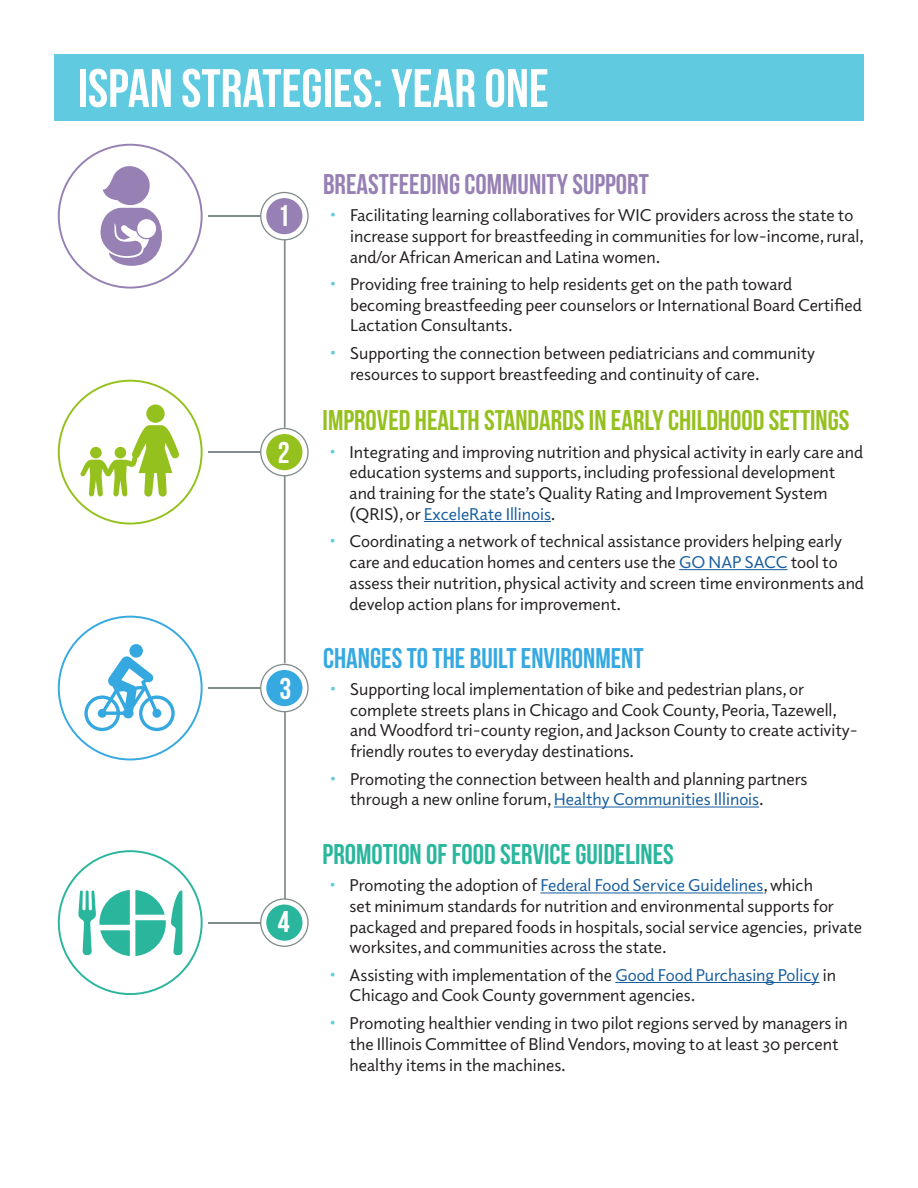
<style>
.page{position:relative;width:918px;height:1188px;background:#fff}
.page>*{position:absolute;margin:0;border:0;box-sizing:border-box;transform-origin:0 0}
.t1{font:54px "Bebas Neue";color:#fff}
.t2{font:30px "Bebas Neue";color:#fff}
.t3{font:28.5px "Bebas Neue";color:#95c11f}
.t4{font:28.5px "Bebas Neue";color:#2ab69d}
.t5{font:28.5px "Bebas Neue";color:#9781b4}
.t6{font:28.5px "Bebas Neue";color:#36a9e1}
.t7{font:17.25px/20.7px "Elido";color:#231f20}
.s1{color:#63cae1}
.s2{color:#175d9e}
</style>
<div class="page">
<div style="left:54px;top:54px;width:810px;height:66px;background:#60cae1"></div>
<hr style="left:284px;top:476px;width:2px;height:187px;background:#828d8c">
<svg style="left:260px;top:898px;width:49px;height:49px"></svg>
<hr style="left:208px;top:922px;width:53px;height:1px;background:#828c8c">
<div style="left:266px;top:905px;width:36px;height:36px;background:#2ab69d;border-radius:50%"></div>
<svg style="left:260px;top:664px;width:49px;height:48px"></svg>
<hr style="left:208px;top:687px;width:53px;height:2px;background:#828c8c">
<svg style="left:260px;top:428px;width:49px;height:48px"></svg>
<hr style="left:208px;top:451px;width:53px;height:2px;background:#828c8c">
<svg style="left:260px;top:192px;width:49px;height:48px"></svg>
<hr style="left:208px;top:216px;width:53px;height:1px;background:#828c8c">
<hr style="left:284px;top:240px;width:2px;height:188px;background:#828d8c">
<hr style="left:284px;top:712px;width:2px;height:187px;background:#828d8c">
<hr style="left:540px;top:893px;width:223px;height:1px;background:#175d9e">
<hr style="left:615px;top:982px;width:205px;height:1px;background:#175d9e">
<hr style="left:554px;top:807px;width:205px;height:1px;background:#175d9e">
<hr style="left:424px;top:521px;width:127px;height:1px;background:#175d9e">
<hr style="left:679px;top:569px;width:109px;height:1px;background:#175d9e">
<svg style="left:58px;top:144px;width:145px;height:145px"></svg>
<svg style="left:58px;top:850px;width:145px;height:145px"></svg>
<svg style="left:58px;top:380px;width:145px;height:145px"></svg>
<svg style="left:58px;top:616px;width:145px;height:144px"></svg>
<p class="t1" style="left:78px;top:59px;width:473px">ISPAN STRATEGIES: YEAR ONE</p>
<p class="t2" style="left:278px;top:200px;width:13px">1</p>
<p class="t2" style="left:278px;top:436px;width:13px">2</p>
<p class="t2" style="left:279px;top:672px;width:13px">3</p>
<p class="t2" style="left:278px;top:905px;width:13px">4</p>
<p class="t5" style="left:323px;top:168px;width:327px">BREASTFEEDING COMMUNITY SUPPORT</p>
<p class="t7" style="left:350px;top:204px;width:515px;text-indent:-20px"><span class="s1">•</span> Facilitating learning collaboratives for WIC providers across the state to increase support for breastfeeding in communities for low-income, rural, and/or African American and Latina women.</p>
<p class="t7" style="left:350px;top:273px;width:513px;text-indent:-20px"><span class="s1">•</span> Providing free training to help residents get on the path toward becoming breastfeeding peer counselors or International Board Certified<br>Lactation Consultants.</p>
<p class="t7" style="left:350px;top:342px;width:467px;text-indent:-20px"><span class="s1">•</span> Supporting the connection between pediatricians and community resources to support breastfeeding and continuity of care.</p>
<p class="t3" style="left:323px;top:405px;width:528px">IMPROVED HEALTH STANDARDS IN EARLY CHILDHOOD SETTINGS</p>
<p class="t7" style="left:350px;top:441px;width:515px;text-indent:-20px"><span class="s1">•</span> Integrating and improving nutrition and physical activity in early care and education systems and supports, including professional development and training for the state’s Quality Rating and Improvement System (QRIS), or <span class="s2">ExceleRate Illinois</span>.</p>
<p class="t7" style="left:350px;top:530px;width:516px;text-indent:-20px"><span class="s1">•</span> Coordinating a network of technical assistance providers helping early care and education homes and centers use the <span class="s2">GO NAP SACC</span> tool to assess their nutrition, physical activity and screen time environments and develop action plans for improvement.</p>
<p class="t6" style="left:323px;top:642px;width:322px">CHANGES TO THE BUILT ENVIRONMENT</p>
<p class="t7" style="left:350px;top:678px;width:509px;text-indent:-20px"><span class="s1">•</span> Supporting local implementation of bike and pedestrian plans, or complete streets plans in Chicago and Cook County, Peoria, Tazewell, and Woodford tri-county region, and Jackson County to create activity&shy;friendly routes to everyday destinations.</p>
<p class="t7" style="left:350px;top:768px;width:459px;text-indent:-20px"><span class="s1">•</span> Promoting the connection between health and planning partners through a new online forum, <span class="s2">Healthy Communities Illinois</span>.</p>
<p class="t4" style="left:323px;top:838px;width:353px">PROMOTION OF FOOD SERVICE GUIDELINES</p>
<p class="t7" style="left:350px;top:874px;width:514px;text-indent:-20px"><span class="s1">•</span> Promoting the adoption of <span class="s2">Federal Food Service Guidelines</span>, which<br>set minimum standards for nutrition and environmental supports for packaged and prepared foods in hospitals, social service agencies, private worksites, and communities across the state.</p>
<p class="t7" style="left:350px;top:964px;width:488px;text-indent:-20px"><span class="s1">•</span> Assisting with implementation of the <span class="s2">Good Food Purchasing Policy</span> in<br>Chicago and Cook County government agencies.</p>
<p class="t7" style="left:350px;top:1012px;width:500px;line-height:21.1px;text-indent:-20px"><span class="s1">•</span> Promoting healthier vending in two pilot regions served by managers in the Illinois Committee of Blind Vendors, moving to at least 30 percent healthy items in the machines.</p>
</div>
